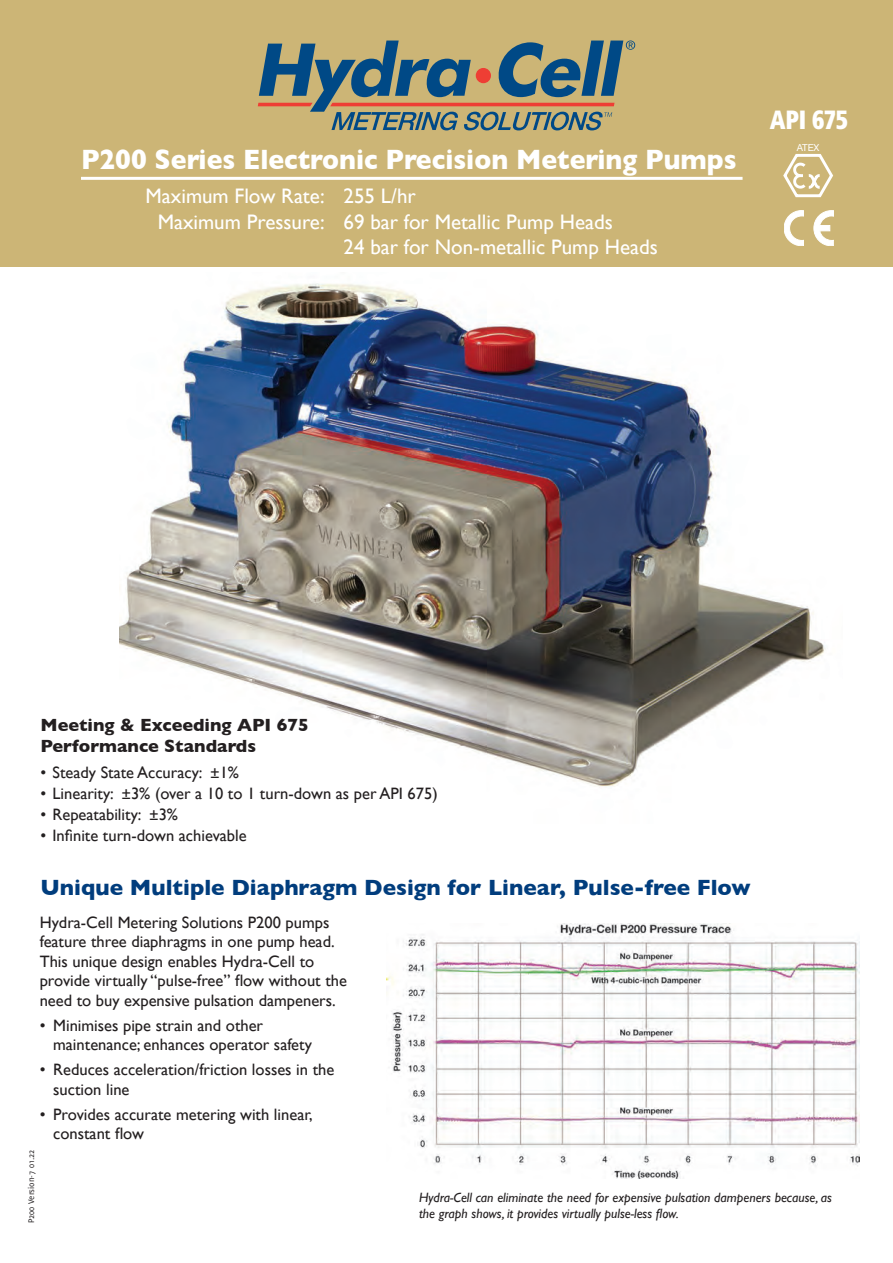
<style>
.page{position:relative;width:893px;height:1263px;background:#fff}
.page>*{position:absolute;margin:0;border:0;box-sizing:border-box;transform-origin:0 0}
.t1{font:700 28.5px "Gill Sans";color:#fff;scale:.93 1}
.t2{font:900 condensed 26.4px "Frutiger";letter-spacing:-.015em;color:#fff;scale:.9 1}
.t3{font:700 22.5px "Gill Sans";color:#013d7d}
.t4{font:21px "Gill Sans";color:#fff}
.t5{font:700 18px/21px "Gill Sans";color:#231f20}
.t6{font:16.5px/19.5px "Gill Sans";color:#231f20}
.t7{font:italic 13.5px/16.5px "Gill Sans";color:#231f20}
.t8{font:9.6px "Helvetica Neue";color:#fff}
.t9{font:9px "Delicious";color:#231f20}
</style>
<div class="page">
<img style="left:120px;top:283px;width:706px;height:504px">
<div style="left:0;top:0;width:893px;height:267px;background:#ccb576"></div>
<hr style="left:81px;top:177px;width:661px;height:3px;background:#fff">
<svg style="left:258px;top:41px;width:377px;height:89px"></svg>
<img style="left:386px;top:923px;width:473px;height:255px">
<svg style="left:783px;top:154px;width:50px;height:43px"></svg>
<svg style="left:814px;top:211px;width:19px;height:35px"></svg>
<svg style="left:784px;top:211px;width:19px;height:35px"></svg>
<p class="t1" style="left:81px;top:136px;width:706px">P200 Series Electronic Precision Metering Pumps</p>
<p class="t4" style="left:146px;top:184px;width:272px">Maximum Flow Rate: 255 L/hr</p>
<p class="t4" style="left:158px;top:209px;width:457px">Maximum Pressure: 69 bar for Metallic Pump Heads</p>
<p class="t4" style="left:344px;top:235px;width:316px">24 bar for Non-metallic Pump Heads</p>
<p class="t2" style="left:770px;top:104px;width:89px">API 675</p>
<p class="t8" style="left:797px;top:141px;width:24px">ATEX</p>
<p class="t5" style="left:40px;top:714px;width:270px">Meeting &amp; Exceeding API 675<br>Performance Standards</p>
<p class="t6" style="left:40px;top:762px;width:200px">• Steady State Accuracy: ±1%</p>
<p class="t6" style="left:40px;top:783px;width:399px">• Linearity: ±3% (over a 10 to 1 turn-down as per API 675)</p>
<p class="t6" style="left:40px;top:804px;width:139px">• Repeatability: ±3%</p>
<p class="t6" style="left:40px;top:825px;width:208px">• Infinite turn-down achievable</p>
<p class="t3" style="left:40px;top:869px;width:712px">Unique Multiple Diaphragm Design for Linear, Pulse-free Flow</p>
<p class="t6" style="left:40px;top:912px;width:309px">Hydra-Cell Metering Solutions P200 pumps feature three diaphragms in one pump head.<br>This unique design enables Hydra-Cell to provide virtually “pulse-free” flow without the need to buy expensive pulsation dampeners.</p>
<p class="t6" style="left:53px;top:1015px;width:260px;text-indent:-14px">• Minimises pipe strain and other maintenance; enhances operator safety</p>
<p class="t6" style="left:53px;top:1059px;width:283px;text-indent:-14px">• Reduces acceleration/friction losses in the suction line</p>
<p class="t6" style="left:53px;top:1104px;width:261px;text-indent:-14px">• Provides accurate metering with linear, constant flow</p>
<p class="t9" style="left:26px;top:1223px;width:75px;rotate:-90deg">P200 Version-7 01.22</p>
<p class="t7" style="left:419px;top:1189px;width:414px">Hydra-Cell can eliminate the need for expensive pulsation dampeners because, as the graph shows, it provides virtually pulse-less flow.</p>
</div>
